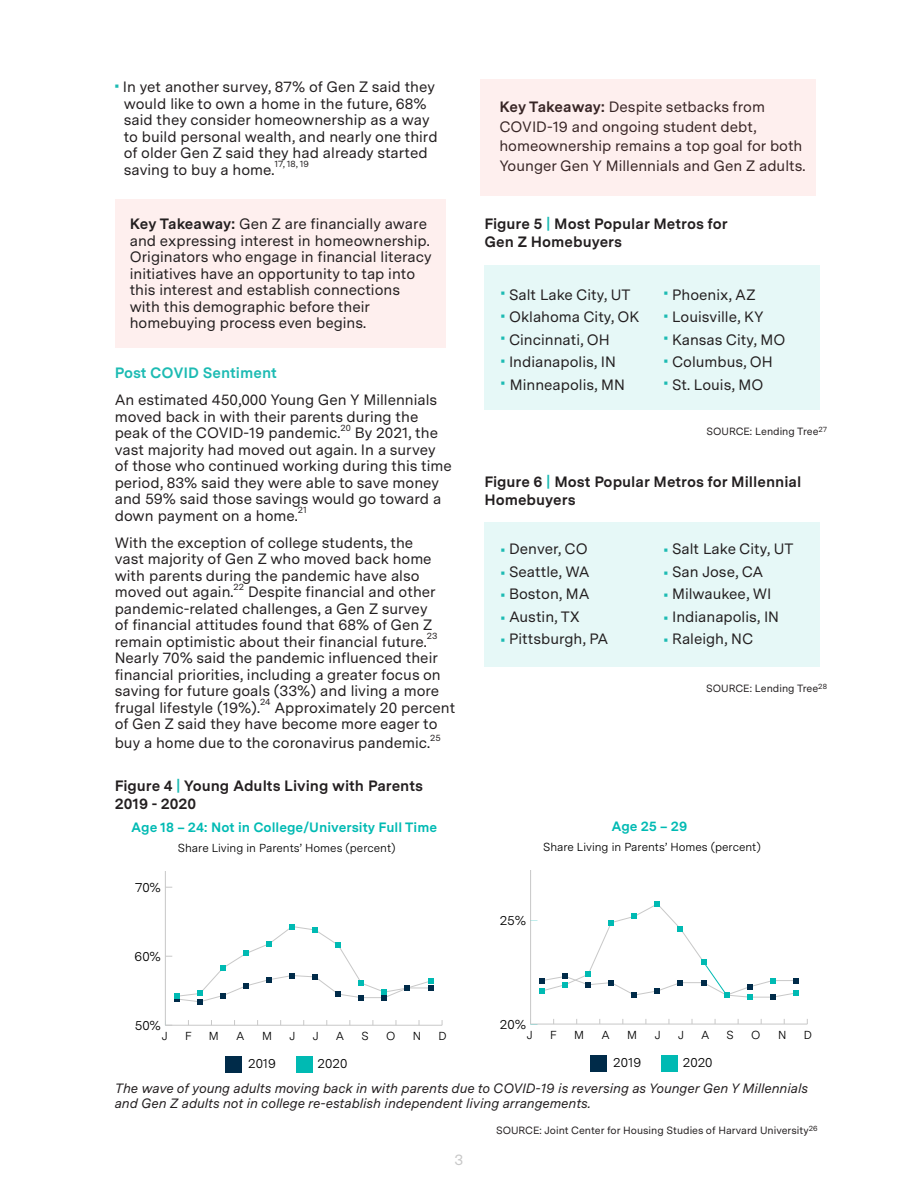
<style>
.page{position:relative;width:918px;height:1188px;background:#fff}
.page>*{position:absolute;margin:0;border:0;box-sizing:border-box;transform-origin:0 0}
.t1{font:15px/16.5px "Messina Sans";color:#231f20}
.t2{font:700 15px/18px "Messina Sans";color:#231f20}
.t3{font:700 15px "Messina Sans";color:#1dbbb3}
.t4{font:15px "Messina Sans";color:#c8c8c8}
.t5{font:italic 13.5px/15px "Messina Sans";color:#231f20}
.t6{font:700 13.5px "Messina Sans";color:#00bab3}
.t7{font:12.9px "Messina Sans";color:#000}
.t8{font:11.55px "Messina Sans";color:#000}
.t9{font:10.5px "Messina Sans";color:#231f20}
.t10{font:9px "Messina Sans";color:#231f20}
.s1{font-weight:900;color:#1dbbb3}
.s2{font-weight:700}
.s3{color:#1dbbb3}
</style>
<div class="page">
<hr style="left:531px;top:1024px;width:276px;height:1px;background:#c8c8c8">
<hr style="left:530px;top:817px;width:1px;height:207px;background:#c8c8c8">
<svg style="left:539px;top:901px;width:260px;height:99px"></svg>
<div style="left:590px;top:1055px;width:17px;height:16px;background:#002b49"></div>
<div style="left:662px;top:1055px;width:16px;height:16px;background:#00bab3"></div>
<div style="left:480px;top:800px;width:344px;height:69px;background:#fff"></div>
<hr style="left:165px;top:1025px;width:277px;height:1px;background:#c8c8c8">
<hr style="left:165px;top:818px;width:1px;height:207px;background:#c8c8c8">
<svg style="left:166px;top:924px;width:267px;height:81px"></svg>
<div style="left:225px;top:1056px;width:16px;height:16px;background:#002b49"></div>
<div style="left:297px;top:1056px;width:16px;height:16px;background:#00bab3"></div>
<div style="left:115px;top:199px;width:331px;height:149px;background:#feefee"></div>
<div style="left:484px;top:266px;width:336px;height:144px;background:#e6f8f7"></div>
<div style="left:484px;top:522px;width:336px;height:145px;background:#e6f8f7"></div>
<div style="left:481px;top:79px;width:335px;height:116px;background:#feefee"></div>
<p class="t1" style="left:124px;top:78px;width:315px;text-indent:-9px"><span class="s1">•</span> In yet another survey, 87% of Gen Z said they would like to own a home in the future, 68% said they consider homeownership as a way to build personal wealth, and nearly one third of older Gen Z said they had already started saving to buy a home.</p>
<p class="t10" style="left:274px;top:157px;width:36px">17, 18, 19</p>
<p class="t1" style="left:130px;top:215px;width:303px"><span class="s2">Key Takeaway:</span> Gen Z are financially aware and expressing interest in homeownership.<br>Originators who engage in financial literacy initiatives have an opportunity to tap into this interest and establish connections with this demographic before their homebuying process even begins.</p>
<p class="t3" style="left:115px;top:361px;width:164px">Post COVID Sentiment</p>
<p class="t1" style="left:115px;top:391px;width:324px">An estimated 450,000 Young Gen Y Millennials moved back in with their parents during the peak of the COVID-19 pandemic.</p>
<p class="t10" style="left:340px;top:421px;width:12px">20</p>
<p class="t1" style="left:115px;top:424px;width:339px;text-indent:240px">By 2021, the vast majority had moved out again. In a survey of those who continued working during this time period, 83% said they were able to save money and 59% said those savings would go toward a down payment on a home.</p>
<p class="t10" style="left:298px;top:503px;width:10px">21</p>
<p class="t1" style="left:115px;top:534px;width:318px">With the exception of college students, the vast majority of Gen Z who moved back home with parents during the pandemic have also moved out again.</p>
<p class="t10" style="left:234px;top:580px;width:12px">22</p>
<p class="t1" style="left:115px;top:583px;width:323px;text-indent:133px">Despite financial and other pandemic-related challenges, a Gen Z survey of financial attitudes found that 68% of Gen Z remain optimistic about their financial future.</p>
<p class="t10" style="left:427px;top:629px;width:12px">23</p>
<p class="t1" style="left:115px;top:649px;width:328px">Nearly 70% said the pandemic influenced their financial priorities, including a greater focus on saving for future goals (33%) and living a more frugal lifestyle (19%).</p>
<p class="t10" style="left:260px;top:695px;width:12px">24</p>
<p class="t1" style="left:115px;top:699px;width:342px;text-indent:160px">Approximately 20 percent of Gen Z said they have become more eager to</p>
<p class="t1" style="left:115px;top:734px;width:317px">buy a home due to the coronavirus pandemic.</p>
<p class="t10" style="left:430px;top:731px;width:12px">25</p>
<p class="t2" style="left:115px;top:776px;width:310px">Figure 4 <span class="s3">|</span> Young Adults Living with Parents<br>2019 - 2020</p>
<p class="t6" style="left:131px;top:817px;width:307px">Age 18 – 24: Not in College/University Full Time</p>
<p class="t7" style="left:135px;top:878px;width:27px">70%</p>
<p class="t8" style="left:178px;top:839px;width:219px">Share Living in Parents’ Homes (percent)</p>
<p class="t7" style="left:135px;top:947px;width:28px">60%</p>
<p class="t7" style="left:135px;top:1016px;width:28px">50%</p>
<p class="t8" style="left:162px;top:1027px;width:7px">J</p>
<p class="t8" style="left:185px;top:1027px;width:8px">F</p>
<p class="t8" style="left:209px;top:1027px;width:11px">M</p>
<p class="t8" style="left:236px;top:1027px;width:10px">A</p>
<p class="t8" style="left:262px;top:1027px;width:11px">M</p>
<p class="t8" style="left:289px;top:1027px;width:7px">J</p>
<p class="t8" style="left:313px;top:1027px;width:7px">J</p>
<p class="t8" style="left:336px;top:1027px;width:10px">A</p>
<p class="t8" style="left:361px;top:1027px;width:9px">S</p>
<p class="t8" style="left:386px;top:1027px;width:11px">O</p>
<p class="t8" style="left:413px;top:1027px;width:10px">N</p>
<p class="t8" style="left:439px;top:1027px;width:10px">D</p>
<p class="t7" style="left:248px;top:1054px;width:29px">2019</p>
<p class="t7" style="left:318px;top:1054px;width:31px">2020</p>
<p class="t1" style="left:499px;top:97px;width:308px;line-height:19.5px"><span class="s2">Key Takeaway:</span> Despite setbacks from COVID-19 and ongoing student debt, homeownership remains a top goal for both Younger Gen Y Millennials and Gen Z adults.</p>
<p class="t2" style="left:484px;top:214px;width:245px">Figure 5 <span class="s3">|</span> Most Popular Metros for<br>Gen Z Homebuyers</p>
<p class="t1" style="left:501px;top:286px;width:131px"><span class="s1">•</span> Salt Lake City, UT</p>
<p class="t1" style="left:501px;top:308px;width:140px"><span class="s1">•</span> Oklahoma City, OK</p>
<p class="t1" style="left:501px;top:331px;width:110px"><span class="s1">•</span> Cincinnati, OH</p>
<p class="t1" style="left:501px;top:353px;width:117px"><span class="s1">•</span> Indianapolis, IN</p>
<p class="t1" style="left:501px;top:376px;width:126px"><span class="s1">•</span> Minneapolis, MN</p>
<p class="t1" style="left:664px;top:286px;width:93px"><span class="s1">•</span> Phoenix, AZ</p>
<p class="t1" style="left:664px;top:308px;width:101px"><span class="s1">•</span> Louisville, KY</p>
<p class="t1" style="left:664px;top:331px;width:123px"><span class="s1">•</span> Kansas City, MO</p>
<p class="t1" style="left:664px;top:353px;width:110px"><span class="s1">•</span> Columbus, OH</p>
<p class="t1" style="left:664px;top:376px;width:101px"><span class="s1">•</span> St. Louis, MO</p>
<p class="t9" style="left:707px;top:423px;width:122px">SOURCE: Lending Tree<sup>27</sup></p>
<p class="t2" style="left:484px;top:472px;width:318px">Figure 6 <span class="s3">|</span> Most Popular Metros for Millennial<br>Homebuyers</p>
<p class="t1" style="left:501px;top:540px;width:88px"><span class="s1">•</span> Denver, CO</p>
<p class="t1" style="left:501px;top:563px;width:90px"><span class="s1">•</span> Seattle, WA</p>
<p class="t1" style="left:501px;top:585px;width:90px"><span class="s1">•</span> Boston, MA</p>
<p class="t1" style="left:501px;top:608px;width:81px"><span class="s1">•</span> Austin, TX</p>
<p class="t1" style="left:501px;top:630px;width:109px"><span class="s1">•</span> Pittsburgh, PA</p>
<p class="t1" style="left:664px;top:540px;width:131px"><span class="s1">•</span> Salt Lake City, UT</p>
<p class="t1" style="left:664px;top:563px;width:101px"><span class="s1">•</span> San Jose, CA</p>
<p class="t1" style="left:664px;top:585px;width:109px"><span class="s1">•</span> Milwaukee, WI</p>
<p class="t1" style="left:664px;top:608px;width:117px"><span class="s1">•</span> Indianapolis, IN</p>
<p class="t1" style="left:664px;top:630px;width:91px"><span class="s1">•</span> Raleigh, NC</p>
<p class="t9" style="left:706px;top:680px;width:122px">SOURCE: Lending Tree<sup>28</sup></p>
<p class="t6" style="left:611px;top:816px;width:77px">Age 25 – 29</p>
<p class="t8" style="left:543px;top:838px;width:219px">Share Living in Parents’ Homes (percent)</p>
<p class="t7" style="left:500px;top:911px;width:28px">25%</p>
<p class="t7" style="left:500px;top:1015px;width:28px">20%</p>
<p class="t8" style="left:527px;top:1026px;width:7px">J</p>
<p class="t8" style="left:550px;top:1026px;width:8px">F</p>
<p class="t8" style="left:574px;top:1026px;width:11px">M</p>
<p class="t8" style="left:602px;top:1026px;width:10px">A</p>
<p class="t8" style="left:627px;top:1026px;width:11px">M</p>
<p class="t8" style="left:655px;top:1026px;width:7px">J</p>
<p class="t8" style="left:678px;top:1026px;width:7px">J</p>
<p class="t8" style="left:701px;top:1026px;width:10px">A</p>
<p class="t8" style="left:727px;top:1026px;width:9px">S</p>
<p class="t8" style="left:751px;top:1026px;width:11px">O</p>
<p class="t8" style="left:778px;top:1026px;width:10px">N</p>
<p class="t8" style="left:804px;top:1026px;width:10px">D</p>
<p class="t7" style="left:613px;top:1053px;width:29px">2019</p>
<p class="t7" style="left:683px;top:1053px;width:31px">2020</p>
<p class="t5" style="left:115px;top:1081px;width:695px">The wave of young adults moving back in with parents due to COVID-19 is reversing as Younger Gen Y Millennials and Gen Z adults not in college re-establish independent living arrangements.</p>
<p class="t9" style="left:496px;top:1123px;width:323px">SOURCE: Joint Center for Housing Studies of Harvard University<sup>26</sup></p>
<p class="t4" style="left:455px;top:1148px;width:10px">3</p>
</div>
